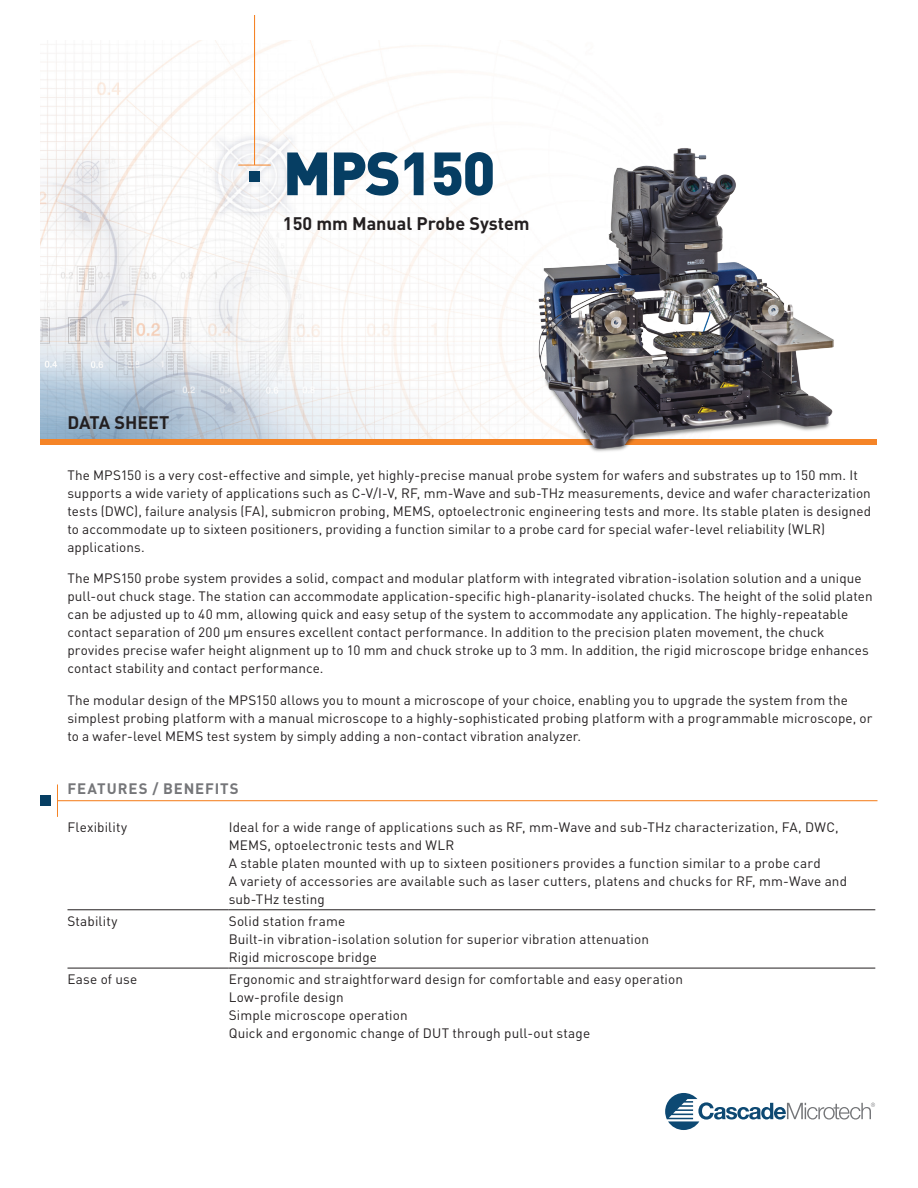
<style>
.page{position:relative;width:918px;height:1188px;background:#fff}
.page>*{position:absolute;margin:0;border:0;box-sizing:border-box;transform-origin:0 0}
.t1{font:900 60px "DINOT";letter-spacing:-.03em;color:#063e63}
.t2{font:700 18px "DINOT";color:#231f20}
.t3{font:700 15px "DINOT";letter-spacing:.055em;color:#757679}
.t4{font:13.5px/18px "DINOT";letter-spacing:.01em;color:#231f20}
</style>
<div class="page">
<svg style="left:665px;top:1093px;width:210px;height:37px"></svg>
<img style="left:40px;top:40px;width:456px;height:399px">
<hr style="left:68px;top:910px;width:161px;height:1px;background:#231f20">
<hr style="left:229px;top:910px;width:646px;height:1px;background:#231f20">
<hr style="left:68px;top:968px;width:161px;height:1px;background:#231f20">
<hr style="left:229px;top:968px;width:646px;height:1px;background:#231f20">
<hr style="left:254px;top:15px;width:1px;height:150px;background:#f58427">
<hr style="left:238px;top:165px;width:33px;height:1px;background:#f58427">
<div style="left:249px;top:171px;width:11px;height:11px;background:#063e63"></div>
<hr style="left:57px;top:800px;width:821px;height:1px;background:#f58427">
<hr style="left:57px;top:784px;width:1px;height:33px;background:#f58427">
<div style="left:41px;top:795px;width:10px;height:11px;background:#063e63"></div>
<div style="left:40px;top:439px;width:838px;height:6px;background:#f58427"></div>
<img style="left:496px;top:148px;width:338px;height:304px">
<h2 class="t2" style="left:68px;top:411px;width:103px">DATA SHEET</h2>
<h1 class="t1" style="left:283px;top:133px;width:214px">MPS150</h1>
<h2 class="t2" style="left:283px;top:211px;width:248px">150 mm Manual Probe System</h2>
<p class="t4" style="left:68px;top:465px;width:805px">The MPS150 is a very cost-effective and simple, yet highly-precise manual probe system for wafers and substrates up to 150 mm. It supports a wide variety of applications such as C-V/I-V, RF, mm-Wave and sub-THz measurements, device and wafer characterization tests (DWC), failure analysis (FA), submicron probing, MEMS, optoelectronic engineering tests and more. Its stable platen is designed to accommodate up to sixteen positioners, providing a function similar to a probe card for special wafer-level reliability (WLR) applications.</p>
<p class="t4" style="left:68px;top:569px;width:807px">The MPS150 probe system provides a solid, compact and modular platform with integrated vibration-isolation solution and a unique pull-out chuck stage. The station can accommodate application-specific high-planarity-isolated chucks. The height of the solid platen can be adjusted up to 40 mm, allowing quick and easy setup of the system to accommodate any application. The highly-repeatable contact separation of 200 μm ensures excellent contact performance. In addition to the precision platen movement, the chuck provides precise wafer height alignment up to 10 mm and chuck stroke up to 3 mm. In addition, the rigid microscope bridge enhances contact stability and contact performance.</p>
<p class="t4" style="left:68px;top:690px;width:807px">The modular design of the MPS150 allows you to mount a microscope of your choice, enabling you to upgrade the system from the simplest probing platform with a manual microscope to a highly-sophisticated probing platform with a programmable microscope, or to a wafer-level MEMS test system by simply adding a non-contact vibration analyzer.</p>
<p class="t3" style="left:68px;top:779px;width:173px">FEATURES / BENEFITS</p>
<p class="t4" style="left:68px;top:817px;width:61px">Flexibility</p>
<p class="t4" style="left:229px;top:817px;width:620px">Ideal for a wide range of applications such as RF, mm-Wave and sub-THz characterization, FA, DWC, MEMS, optoelectronic tests and WLR<br>A stable platen mounted with up to sixteen positioners provides a function similar to a probe card<br>A variety of accessories are available such as laser cutters, platens and chucks for RF, mm-Wave and sub-THz testing</p>
<p class="t4" style="left:68px;top:912px;width:51px">Stability</p>
<p class="t4" style="left:229px;top:912px;width:422px">Solid station frame<br>Built-in vibration-isolation solution for superior vibration attenuation<br>Rigid microscope bridge</p>
<p class="t4" style="left:68px;top:970px;width:71px">Ease of use</p>
<p class="t4" style="left:229px;top:970px;width:456px">Ergonomic and straightforward design for comfortable and easy operation Low-profile design<br>Simple microscope operation<br>Quick and ergonomic change of DUT through pull-out stage</p>
</div>
